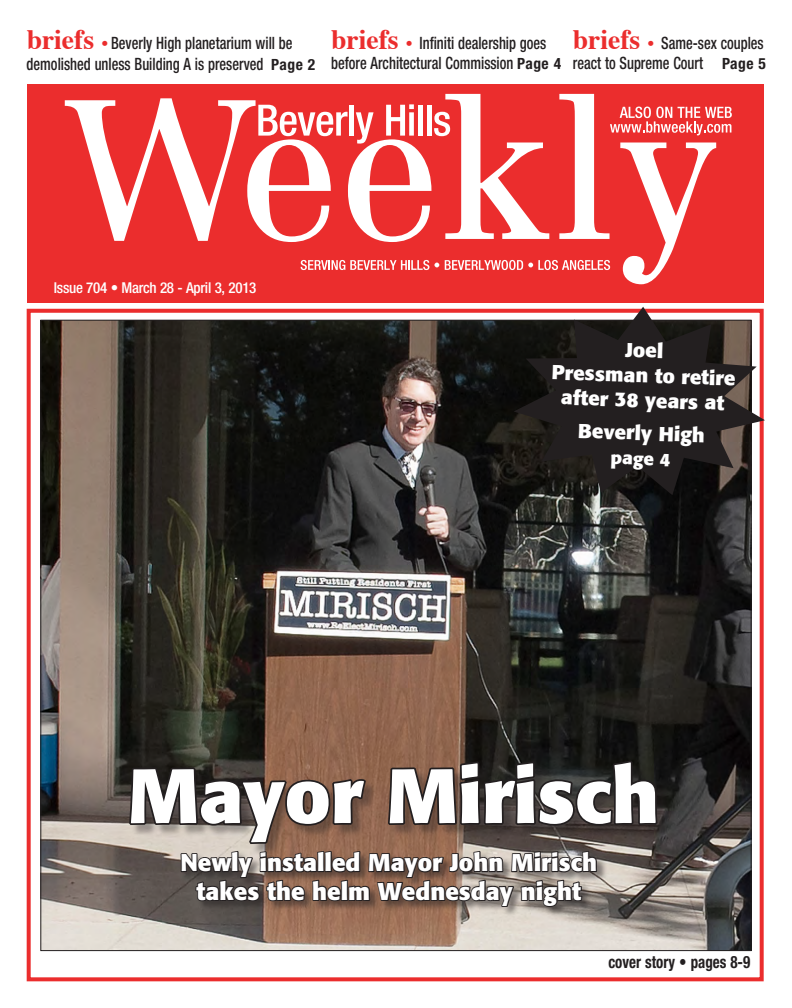
<style>
.page{position:relative;width:792px;height:1008px;background:#fff}
.page>*{position:absolute;margin:0;border:0;box-sizing:border-box;transform-origin:0 0}
.CUTLINE{font:700 76px "Formata";color:#fff}
.BRIEF_HEAD{font:700 24px/28.8px "Formata";color:#fff;text-align:center}
.t1{font:700 20px/25px "Formata";color:#fff;text-align:center}
.t2{font:700 18px "Formata";color:#fff}
.t3{font:500 condensed 17px/20.4px "Helvetica Neue";color:#231f20;scale:.85 1}
.t4{font:700 condensed 17px "Helvetica Neue";color:#231f20;scale:.88 1}
.BodyText{font:500 condensed 15px "Helvetica Neue";letter-spacing:-.02em;color:#fff}
.s1{font-family:"Times";font-weight:700;font-stretch:normal;font-size:28px;color:#eb2d2d}
.s2{font-family:"Times";font-weight:700;font-stretch:normal;font-size:18px;color:#eb2d2d}
.s3{font-weight:700;font-size:15.5px}
</style>
<div class="page">
<div style="left:27px;top:84px;width:737px;height:219px;background:#eb2d2d"></div>
<svg style="left:65px;top:94px;width:667px;height:190px"></svg>
<div style="left:27px;top:309px;width:737px;height:672px;border:4px solid #eb2d2d"></div>
<img style="left:42px;top:322px;width:708px;height:627px">
<div style="left:180px;top:851px;width:428px;height:66px;background:#231f20;opacity:.53"></div>
<div style="left:131px;top:763px;width:539px;height:93px;background:#231f20;opacity:.36"></div>
<svg style="left:127px;top:632px;width:532px;height:277px;background:#56473e"></svg>
<svg style="left:514px;top:307px;width:251px;height:188px;background:#3b3130"></svg>
<p class="t3" style="left:27px;top:33px;width:341px"><span class="s1">briefs</span> <span class="s2">•</span> Beverly High planetarium will be demolished unless Building A is preserved <span class="s3">Page 2</span></p>
<p class="t3" style="left:331px;top:33px;width:255px"><span class="s1">briefs</span> <span class="s2">•</span> Infiniti dealership goes</p>
<p class="t3" style="left:331px;top:53px;width:272px">before Architectural Commission <span class="s3">Page 4</span></p>
<p class="t3" style="left:573px;top:33px;width:229px"><span class="s1">briefs</span> <span class="s2">•</span> Same-sex couples react to Supreme Court <span class="s3">Page 5</span></p>
<p class="BodyText" style="left:54px;top:278px;width:204px">Issue 704 • March 28 - April 3, 2013</p>
<p class="t1" style="left:626px;top:337px;width:39px;rotate:2deg">Joel</p>
<p class="t1" style="left:552px;top:359px;width:185px;rotate:2deg">Pressman to retire after 38 years at</p>
<p class="t1" style="left:579px;top:418px;width:128px;rotate:2deg">Beverly High</p>
<p class="t2" style="left:611px;top:446px;width:61px;rotate:2deg">page 4</p>
<p class="CUTLINE" style="left:128px;top:749px;width:533px">Mayor Mirisch</p>
<p class="BRIEF_HEAD" style="left:180px;top:848px;width:418px">Newly installed Mayor John Mirisch takes the helm Wednesday night</p>
<p class="t4" style="left:608px;top:952px;width:163px">cover story • pages 8-9</p>
</div>
